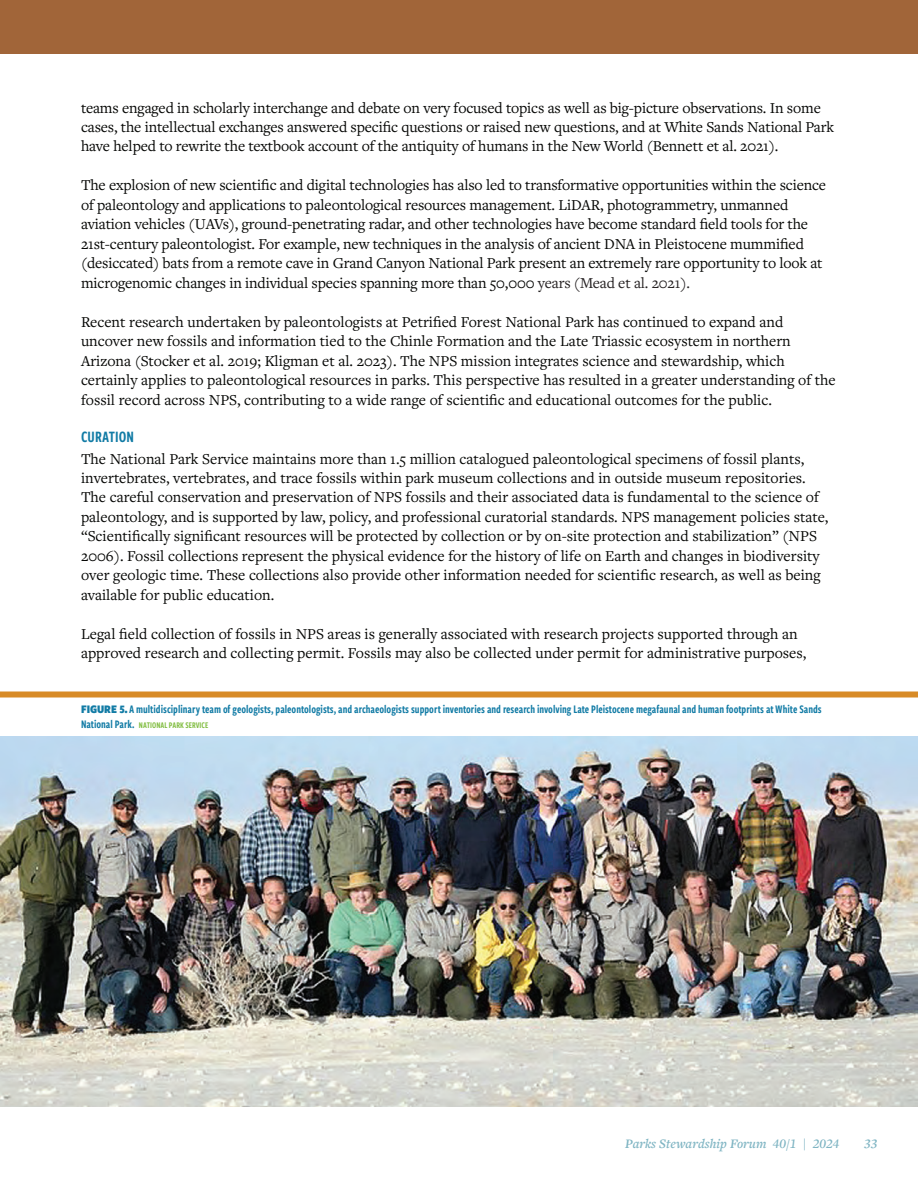
<style>
.page{position:relative;width:918px;height:1188px;background:#fff}
.page>*{position:absolute;margin:0;border:0;box-sizing:border-box;transform-origin:0 0}
.t1{font:16.5px "Freight Sans Cmp Pro Semi";letter-spacing:.01em;color:#117ba5}
.t2{font:15.75px/19.5px "Freight Text Pro";color:#040503}
.t3{font:italic 600 13.5px "Freight Text Pro";color:#80b5c3}
.t4{font:12px "Freight Sans Cmp Pro Semi";color:#117ba5}
.t5{font:9px "Freight Sans Cmp Pro Semi";color:#81bd41}
.s1{color:#231f20}
.s2{font-family:"Freight Sans Cnd Pro";font-weight:900}
.s3{font-size:12px;color:#117ba5}
</style>
<div class="page">
<div style="left:0;top:0;width:918px;height:54px;background:#a16539"></div>
<img style="left:0;top:736px;width:918px;height:371px">
<div style="left:0;top:692px;width:918px;height:6px;background:#d88b27"></div>
<p class="t2" style="left:81px;top:97px;width:755px">teams engaged in scholarly interchange and debate on very focused topics as well as big-picture observations. In some cases, the intellectual exchanges answered specific questions or raised new questions, and at White Sands National Park have helped to rewrite the textbook account of the antiquity of humans in the New World (Bennett et al. 2021).</p>
<p class="t2" style="left:81px;top:175px;width:747px">The explosion of new scientific and digital technologies has also led to transformative opportunities within the science of paleontology and applications to paleontological resources management. LiDAR, photogrammetry, unmanned aviation vehicles (UAVs), ground-penetrating radar, and other technologies have become standard field tools for the 21st-century paleontologist. For example, new techniques in the analysis of ancient DNA in Pleistocene mummified (desiccated) bats from a remote cave in Grand Canyon National Park present an extremely rare opportunity to look at microgenomic changes in individual species spanning more than 50,000 <span class="s1">years (Mead et al. 2021).</span></p>
<p class="t2" style="left:81px;top:312px;width:756px">Recent research undertaken by paleontologists at Petrified Forest National Park has continued to expand and uncover new fossils and information tied to the Chinle Formation and the Late Triassic ecosystem in northern Arizona (Stocker et al. 2019; Kligman et al. 2023). The NPS mission integrates science and stewardship, which certainly applies to paleontological resources in parks. This perspective has resulted in a greater understanding of the fossil record across NPS, contributing to a wide range of scientific and educational outcomes for the public.</p>
<p class="t1" style="left:81px;top:425px;width:55px">CURATION</p>
<p class="t2" style="left:81px;top:448px;width:749px">The National Park Service maintains more than 1.5 million catalogued paleontological specimens of fossil plants, invertebrates, vertebrates, and trace fossils within park museum collections and in outside museum repositories.<br>The careful conservation and preservation of NPS fossils and their associated data is fundamental to the science of paleontology, and is supported by law, policy, and professional curatorial standards. NPS management policies state, “Scientifically significant resources will be protected by collection or by on-site protection and stabilization” (NPS 2006). Fossil collections represent the physical evidence for the history of life on Earth and changes in biodiversity over geologic time. These collections also provide other information needed for scientific research, as well as being available for public education.</p>
<p class="t2" style="left:81px;top:624px;width:727px">Legal field collection of fossils in NPS areas is generally associated with research projects supported through an approved research and collecting permit. Fossils may also be collected under permit for administrative purposes,</p>
<p class="t4" style="left:81px;top:701px;width:742px"><span class="s2">FIGURE 5.</span> A multidisciplinary team of geologists, paleontologists, and archaeologists support inventories and research involving Late Pleistocene megafaunal and human footprints at White Sands</p>
<p class="t5" style="left:81px;top:719px;width:129px"><span class="s3">National Park.</span> NATIONAL PARK SERVICE</p>
<p class="t3" style="left:625px;top:1134px;width:216px">Parks Stewardship Forum 40/1 | 2024</p>
<p class="t3" style="left:864px;top:1134px;width:15px">33</p>
</div>
